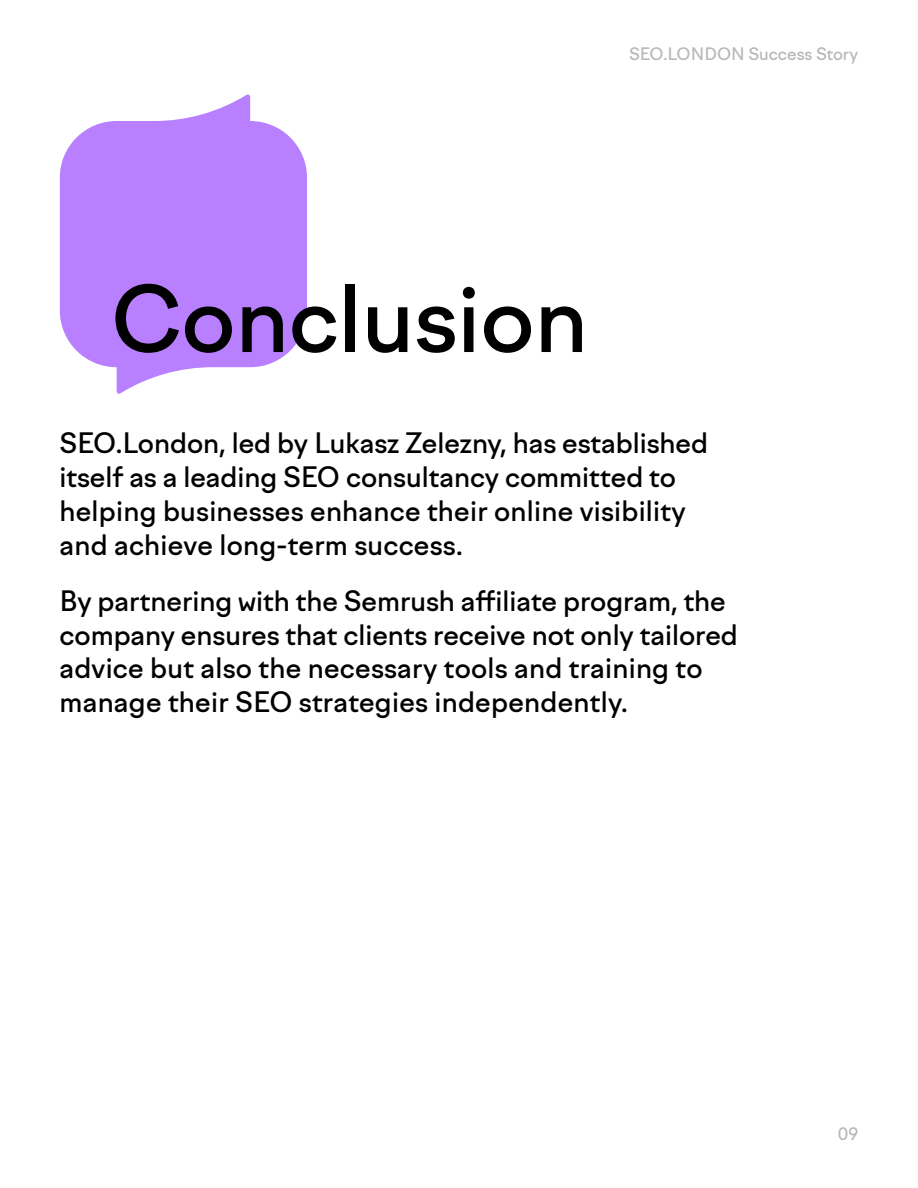
<style>
.page{position:relative;width:918px;height:1188px;background:#fff}
.page>*{position:absolute;margin:0;border:0;box-sizing:border-box;transform-origin:0 0}
.t1{font:500 90px "Factor A";color:#000}
.t2{font:500 27px/33.8px "Factor A";color:#000}
.t3{font:500 16.5px "Factor A";color:#b9b9b9}
</style>
<div class="page">
<svg style="left:60px;top:94px;width:247px;height:300px;fill:#b880ff"></svg>
<div style="left:300px;top:316px;width:13px;height:21px;background:#fff"></div>
<p class="t3" style="left:629px;top:44px;width:231px">SEO.LONDON Success Story</p>
<h1 class="t1" style="left:111px;top:267px;width:479px">Conclusion</h1>
<p class="t2" style="left:60px;top:427px;width:650px">SEO.London, led by Lukasz Zelezny, has established itself as a leading SEO consultancy committed to helping businesses enhance their online visibility and achieve long-term success.</p>
<p class="t2" style="left:60px;top:585px;width:680px">By partnering with the Semrush affiliate program, the company ensures that clients receive not only tailored advice but also the necessary tools and training to manage their SEO strategies independently.</p>
<p class="t3" style="left:837px;top:1124px;width:23px">09</p>
</div>
